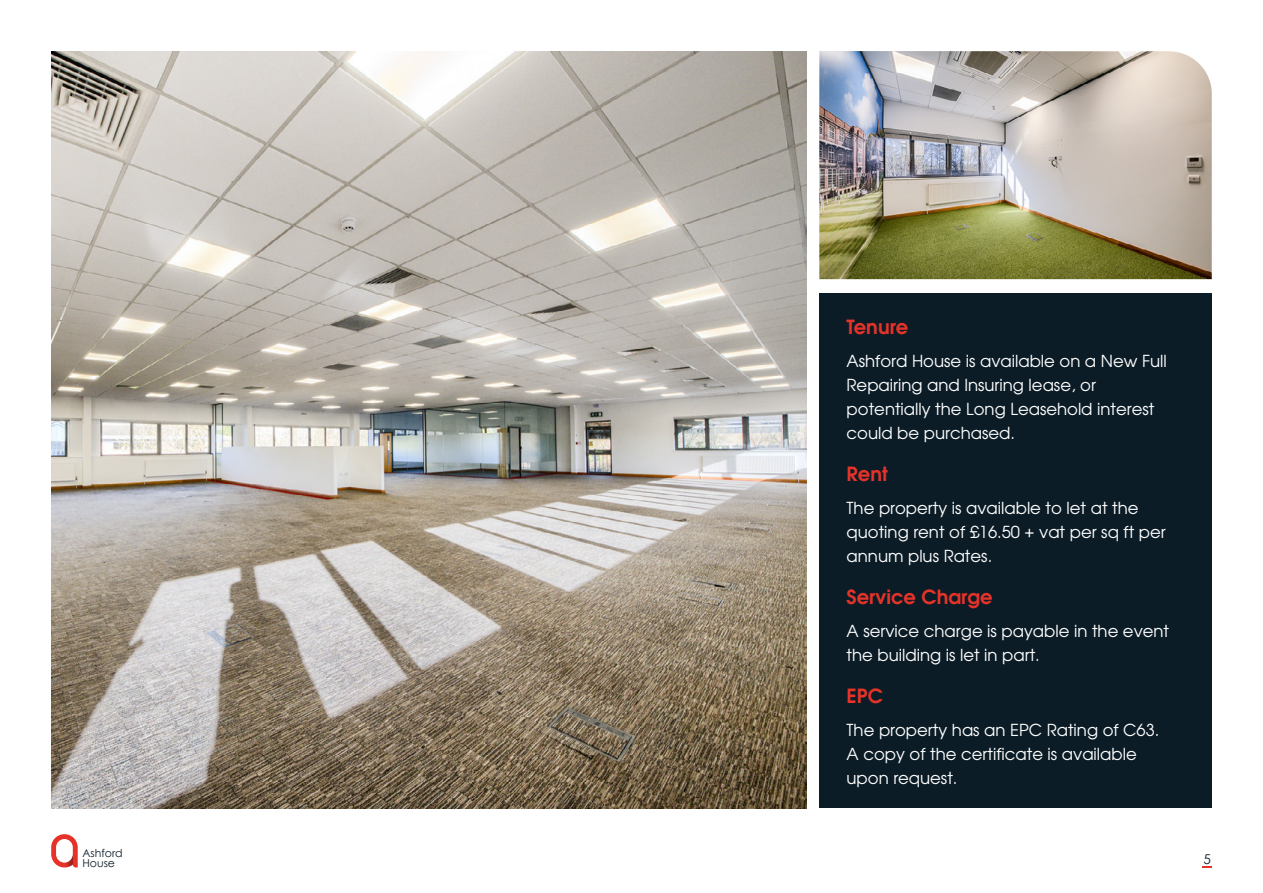
<style>
.page{position:relative;width:1263px;height:893px;background:#fff}
.page>*{position:absolute;margin:0;border:0;box-sizing:border-box;transform-origin:0 0}
.t1{font:600 19.5px "Avant Garde";color:#e5332a}
.t2{font:16.5px/24px "Avant Garde";color:#fff}
.t3{font:13.5px "Century Gothic";color:#0b1c26}
.t4{font:10.95px/9.9px "Century Gothic";color:#0b1c26}
</style>
<div class="page">
<div style="left:819px;top:294px;width:393px;height:514px;background:#0b1c26"></div>
<img style="left:51px;top:51px;width:755px;height:757px">
<img style="left:819px;top:51px;width:393px;height:228px">
<svg style="left:51px;top:834px;width:27px;height:33px"></svg>
<p class="t1" style="left:847px;top:314px;width:63px">Tenure</p>
<p class="t2" style="left:847px;top:349px;width:322px">Ashford House is available on a New Full Repairing and Insuring lease, or potentially the Long Leasehold interest could be purchased.</p>
<p class="t1" style="left:847px;top:461px;width:43px">Rent</p>
<p class="t2" style="left:847px;top:496px;width:321px">The property is available to let at the quoting rent of £16.50 + vat per sq ft per annum plus Rates.</p>
<p class="t1" style="left:847px;top:584px;width:148px">Service Charge</p>
<p class="t2" style="left:847px;top:619px;width:324px">A service charge is payable in the event the building is let in part.</p>
<p class="t1" style="left:847px;top:683px;width:38px">EPC</p>
<p class="t2" style="left:847px;top:718px;width:314px">The property has an EPC Rating of C63.<br>A copy of the certificate is available upon request.</p>
<p class="t4" style="left:82px;top:848px;width:42px">Ashford<br>House</p>
<p class="t3" style="left:1203px;top:851px;width:9px">5</p>
</div>
